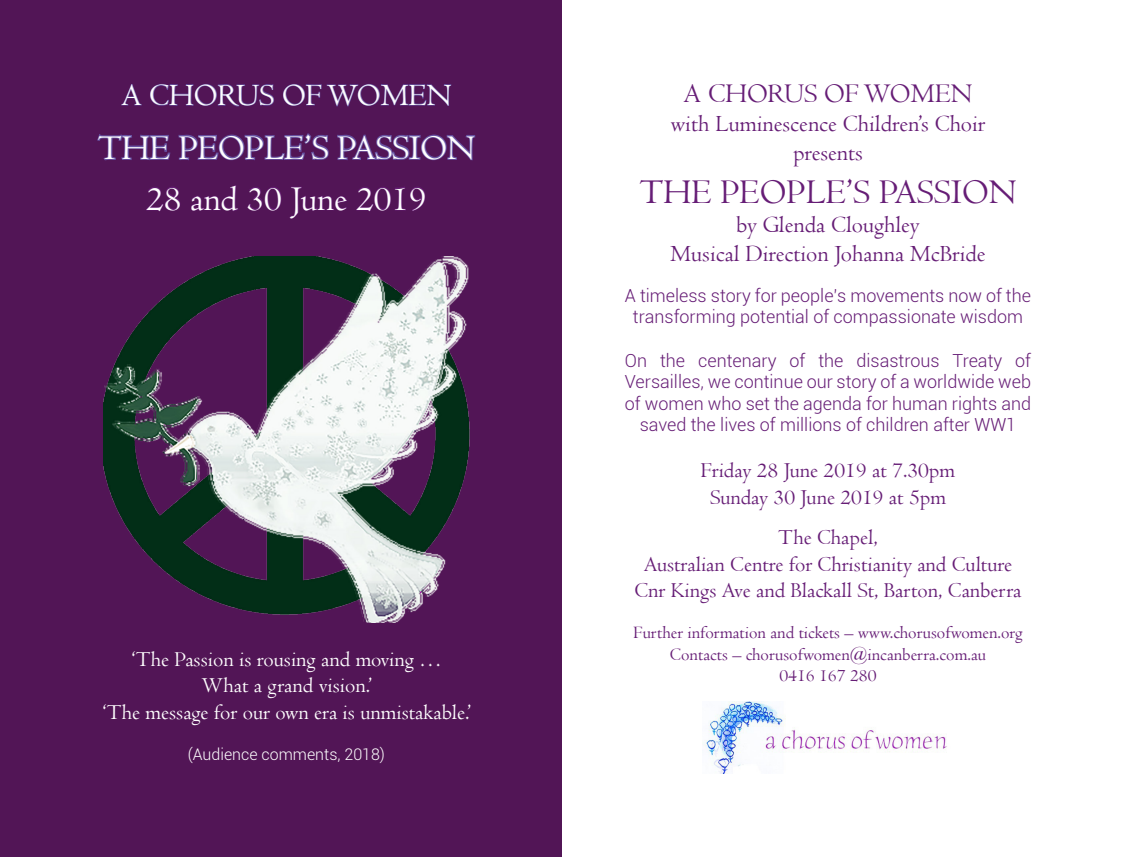
<style>
.page{position:relative;width:1123px;height:857px;background:#fff}
.page>*{position:absolute;margin:0;border:0;box-sizing:border-box;transform-origin:0 0}
.t1{font:36px "Centaur";color:#fff}
.t2{font:36px "Centaur";color:#661d76}
.t3{font:32px "Centaur";color:#fff}
.t4{font:28px "Centaur";color:#661d76}
.t5{font:24px "Centaur";color:#661d76}
.t6{font:22px "Centaur";color:#661d76}
.t7{font:22px "Centaur";color:#fff}
.t8{font:300 18px/21.6px "Roboto";color:#661d76;text-align:center}
.t9{font:18px "Centaur";color:#661d76}
.t10{font:300 16px "Roboto";color:#fff}
</style>
<div class="page">
<div style="left:0;top:0;width:561px;height:856px;background:#521556"></div>
<img style="left:104px;top:359px;width:365px;height:262px">
<svg style="left:97px;top:84px;width:379px;height:275px"></svg>
<img style="left:703px;top:701px;width:244px;height:72px">
<p class="t3" style="left:121px;top:76px;width:331px">A CHORUS OF WOMEN</p>
<p class="t1" style="left:98px;top:126px;width:378px">THE PEOPLE’S PASSION</p>
<p class="t1" style="left:146px;top:177px;width:282px">28 and 30 June 2019</p>
<p class="t7" style="left:131px;top:645px;width:311px">‘The Passion is rousing and moving …</p>
<p class="t7" style="left:201px;top:671px;width:172px">What a grand vision.’</p>
<p class="t7" style="left:102px;top:698px;width:371px">‘The message for our own era is unmistakable.’</p>
<p class="t10" style="left:188px;top:742px;width:199px">(Audience comments, 2018)</p>
<p class="t4" style="left:683px;top:77px;width:290px">A CHORUS OF WOMEN</p>
<p class="t5" style="left:670px;top:109px;width:316px">with Luminescence Children’s Choir</p>
<p class="t5" style="left:793px;top:138px;width:71px">presents</p>
<p class="t2" style="left:639px;top:170px;width:378px">THE PEOPLE’S PASSION</p>
<p class="t5" style="left:736px;top:210px;width:185px">by Glenda Cloughley</p>
<p class="t5" style="left:670px;top:239px;width:317px">Musical Direction Johanna McBride</p>
<p class="t8" style="left:625px;top:284px;width:407px">A timeless story for people’s movements now of the transforming potential of compassionate wisdom</p>
<p class="t8" style="left:625px;top:348px;width:407px">On the centenary of the disastrous Treaty of Versailles, we continue our story of a worldwide web of women who set the agenda for human rights and saved the lives of millions of children after WW1</p>
<p class="t6" style="left:701px;top:456px;width:256px">Friday 28 June 2019 at 7.30pm</p>
<p class="t6" style="left:710px;top:483px;width:237px">Sunday 30 June 2019 at 5pm</p>
<p class="t6" style="left:778px;top:524px;width:101px">The Chapel,</p>
<p class="t6" style="left:644px;top:550px;width:370px">Australian Centre for Christianity and Culture</p>
<p class="t6" style="left:634px;top:576px;width:388px">Cnr Kings Ave and Blackall St, Barton, Canberra</p>
<p class="t9" style="left:633px;top:621px;width:390px">Further information and tickets – www.chorusofwomen.org</p>
<p class="t9" style="left:670px;top:643px;width:317px">Contacts – chorusofwomen@incanberra.com.au</p>
<p class="t9" style="left:779px;top:664px;width:99px">0416 167 280</p>
</div>
